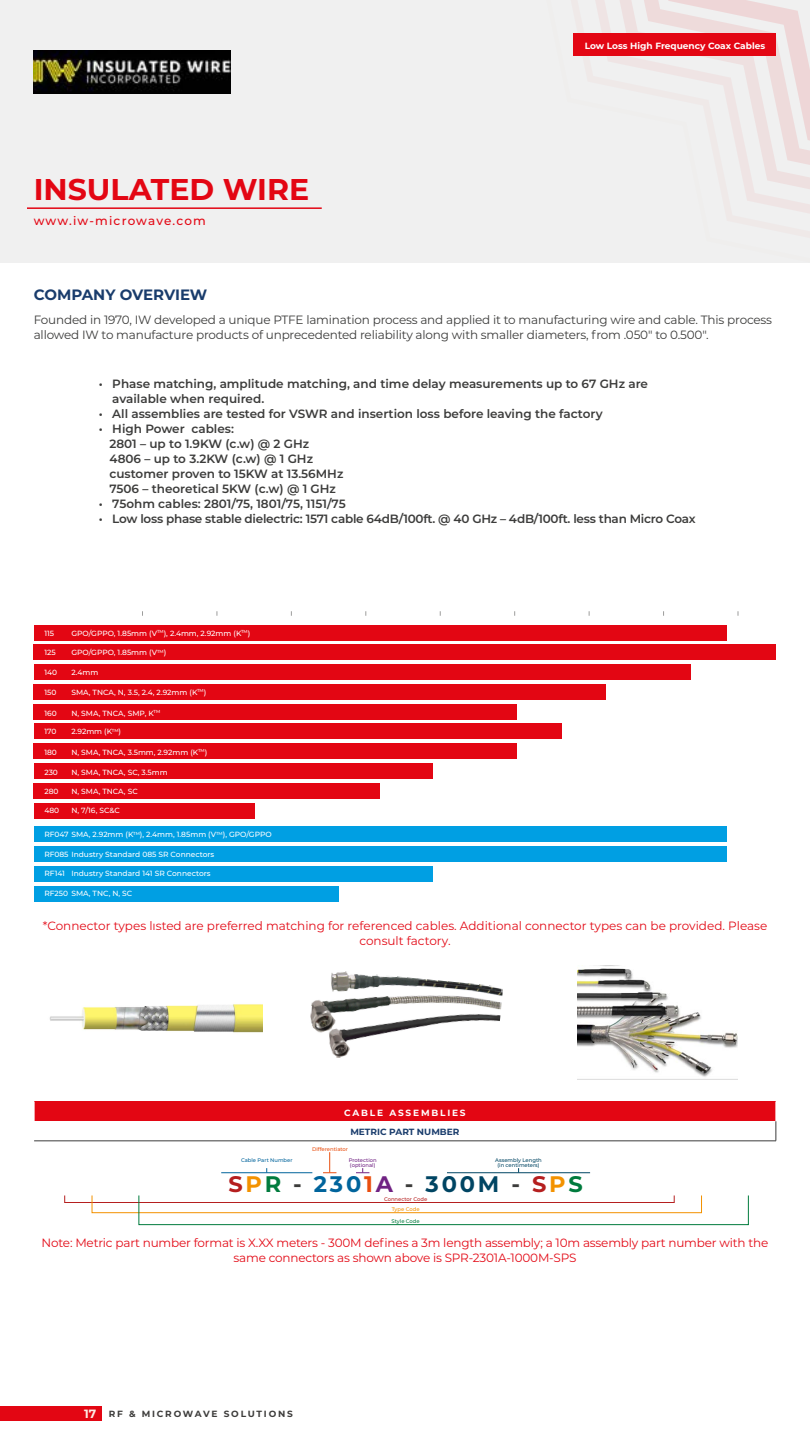
<style>
.page{position:relative;width:810px;height:1440px;background:#fff}
.page>*{position:absolute;margin:0;border:0;box-sizing:border-box;transform-origin:0 0}
.t1{font:700 30px "Montserrat";color:#e30613}
.t2{font:700 22.5px "Montserrat";letter-spacing:.125em;color:#004563}
.t3{font:700 15px "Montserrat";color:#193c6c}
.t4{font:600 12px/15px "Montserrat";color:#3c3c3b}
.t5{font:12px/15px "Montserrat";letter-spacing:-.015em;color:#e30b17;text-align:center}
.t6{font:12px/15px "Montserrat";letter-spacing:-.015em;color:#3c3c3b}
.t7{font:600 12px "Montserrat";letter-spacing:-.02em;color:#3c3c3b}
.t8{font:500 12px "Montserrat";letter-spacing:.09em;color:#e30613}
.t9{font:700 9px "Montserrat";color:#fff}
.t10{font:700 9px "Montserrat";letter-spacing:.2em;color:#3d3c3b}
.t11{font:700 9px "Montserrat";color:#193c6c}
.t12{font:700 9px "Montserrat";letter-spacing:.2em;color:#fff}
.t13{font:500 7.5px "Montserrat";color:#fff}
.t14{font:500 5.25px/5.2px "Montserrat";color:#004563;text-align:center}
.t15{font:500 5.25px/5.2px "Montserrat";color:#702283}
.t16{font:500 5.25px "Montserrat";color:#00649c}
.t17{font:500 5.25px "Montserrat";color:#e94e0f}
.t18{font:500 5.25px "Montserrat";color:#b51f1f}
.t19{font:500 5.25px "Montserrat";color:#007b3d}
.t20{font:500 5.25px "Montserrat";color:#f39200}
.s1{color:#b51f1f}
.s2{color:#f39200}
.s3{color:#007b3d}
.s4{color:#3c3c3b}
.s5{color:#00649c}
.s6{color:#e94e0f}
.s7{color:#702283}
.s8{font-size:12px;color:#fdece5}
</style>
<div class="page">
<div style="left:0;top:1406px;width:101px;height:14px;background:#e30613"></div>
<div style="left:0;top:0;width:810px;height:263px;background:#f0f0f0"></div>
<img style="left:34px;top:51px;width:197px;height:43px">
<hr style="left:27px;top:207px;width:295px;height:2px;background:#e30613">
<svg style="left:583px;top:0;width:227px;height:213px"></svg>
<svg style="left:603px;top:0;width:207px;height:205px"></svg>
<div style="left:34px;top:625px;width:693px;height:16px;background:#e30613"></div>
<div style="left:34px;top:826px;width:693px;height:16px;background:#009fe3"></div>
<div style="left:34px;top:846px;width:693px;height:16px;background:#009fe3"></div>
<div style="left:34px;top:645px;width:742px;height:15px;background:#e30613"></div>
<div style="left:34px;top:664px;width:656px;height:16px;background:#e30613"></div>
<div style="left:34px;top:684px;width:572px;height:16px;background:#e30613"></div>
<div style="left:34px;top:704px;width:483px;height:16px;background:#e30613"></div>
<div style="left:34px;top:743px;width:483px;height:16px;background:#e30613"></div>
<div style="left:34px;top:763px;width:399px;height:16px;background:#e30613"></div>
<div style="left:34px;top:866px;width:399px;height:16px;background:#009fe3"></div>
<div style="left:34px;top:886px;width:305px;height:16px;background:#009fe3"></div>
<div style="left:34px;top:783px;width:346px;height:16px;background:#e30613"></div>
<div style="left:34px;top:803px;width:220px;height:15px;background:#e30613"></div>
<div style="left:34px;top:724px;width:528px;height:15px;background:#e30613"></div>
<img style="left:49px;top:1004px;width:214px;height:29px">
<img style="left:310px;top:971px;width:193px;height:87px">
<img style="left:577px;top:965px;width:161px;height:112px">
<div style="left:34px;top:1101px;width:742px;height:20px;background:#e30613"></div>
<svg style="left:34px;top:1101px;width:1px;height:20px"></svg>
<svg style="left:776px;top:1121px;width:1px;height:20px"></svg>
<hr style="left:34px;top:1141px;width:742px;height:1px;background:#3c3c3b">
<hr style="left:221px;top:1173px;width:91px;height:1px;background:#00649c">
<hr style="left:447px;top:1173px;width:143px;height:1px;background:#004563">
<svg style="left:323px;top:1152px;width:13px;height:22px"></svg>
<svg style="left:356px;top:1168px;width:13px;height:6px"></svg>
<div style="left:65px;top:1195px;width:609px;height:8px;border:1px solid #b51f1f"></div>
<div style="left:92px;top:1195px;width:610px;height:18px;border:1px solid #f39200"></div>
<div style="left:139px;top:1195px;width:610px;height:30px;border:1px solid #007b3d"></div>
<div style="left:574px;top:34px;width:202px;height:22px;background:#e30613"></div>
<h1 class="t1" style="left:34px;top:168px;width:277px">INSULATED WIRE</h1>
<h3 class="t8" style="left:34px;top:213px;width:174px">www.iw-microwave.com</h3>
<h3 class="t3" style="left:34px;top:283px;width:175px">COMPANY OVERVIEW</h3>
<p class="t9" style="left:585px;top:39px;width:182px">Low Loss High Frequency Coax Cables</p>
<p class="t6" style="left:34px;top:312px;width:740px">Founded in 1970, IW developed a unique PTFE lamination process and applied it to manufacturing wire and cable. This process allowed IW to manufacture products of unprecedented reliability along with smaller diameters, from .050″ to 0.500″.</p>
<h3 class="t4" style="left:112px;top:376px;width:537px;text-indent:-14px">• Phase matching, amplitude matching, and time delay measurements up to 67 GHz are available when required.</h3>
<h3 class="t4" style="left:99px;top:406px;width:505px">• All assemblies are tested for VSWR and insertion loss before leaving the factory</h3>
<h3 class="t4" style="left:109px;top:421px;width:235px;text-indent:-11px">• High Power cables:<br>2801 – up to 1.9KW (c.w) @ 2 GHz<br>4806 – up to 3.2KW (c.w) @ 1 GHz customer proven to 15KW at 13.56MHz<br>7506 – theoretical 5KW (c.w) @ 1 GHz</h3>
<h3 class="t4" style="left:99px;top:496px;width:248px">• 75ohm cables: 2801/75, 1801/75, 1151/75</h3>
<h3 class="t7" style="left:99px;top:510px;width:598px">• Low loss phase stable dielectric: 1571 cable 64dB/100ft. @ 40 GHz – 4dB/100ft. less than Micro Coax</h3>
<p class="t13" style="left:44px;top:628px;width:11px">115</p>
<p class="t13" style="left:71px;top:628px;width:180px">GPO/GPPO, 1.85mm (V<sup>TM</sup>), 2.4mm, 2.92mm (K<sup>TM</sup>)</p>
<p class="t13" style="left:44px;top:647px;width:13px">125</p>
<p class="t13" style="left:71px;top:647px;width:96px">GPO/GPPO, 1.85mm (V<sup>TM</sup>)</p>
<p class="t13" style="left:44px;top:667px;width:14px">140</p>
<p class="t13" style="left:71px;top:667px;width:28px">2.4mm</p>
<p class="t13" style="left:44px;top:687px;width:14px">150</p>
<p class="t13" style="left:71px;top:687px;width:136px">SMA, TNCA, N, 3.5, 2.4, 2.92mm (K<sup>TM</sup>)</p>
<p class="t13" style="left:44px;top:708px;width:14px">160</p>
<p class="t13" style="left:71px;top:708px;width:90px">N, SMA, TNCA, SMP, K<sup>TM</sup></p>
<p class="t13" style="left:44px;top:726px;width:14px">170</p>
<p class="t13" style="left:71px;top:726px;width:51px">2.92mm (K<sup>TM</sup>)</p>
<p class="t13" style="left:44px;top:747px;width:14px">180</p>
<p class="t13" style="left:71px;top:747px;width:137px">N, SMA, TNCA, 3.5mm, 2.92mm (K<sup>TM</sup>)</p>
<p class="t13" style="left:44px;top:767px;width:15px">230</p>
<p class="t13" style="left:71px;top:767px;width:98px">N, SMA, TNCA, SC, 3.5mm</p>
<p class="t13" style="left:44px;top:786px;width:16px">280</p>
<p class="t13" style="left:71px;top:786px;width:68px">N, SMA, TNCA, SC</p>
<p class="t13" style="left:44px;top:805px;width:16px">480</p>
<p class="t13" style="left:71px;top:805px;width:50px">N, 7/16, SC&amp;C</p>
<p class="t13" style="left:44px;top:829px;width:229px">RF047 SMA, 2.92mm (K<sup>TM</sup>), 2.4mm, 1.85mm (V<sup>TM</sup>), GPO/GPPO</p>
<p class="t13" style="left:44px;top:849px;width:172px">RF085 Industry Standard 085 SR Connectors</p>
<p class="t13" style="left:44px;top:868px;width:168px">RF141 Industry Standard 141 SR Connectors</p>
<p class="t13" style="left:44px;top:889px;width:89px">RF250 SMA, TNC, N, SC</p>
<h3 class="t5" style="left:43px;top:918px;width:726px">*Connector types lısted are preferred matching for referenced cables. Additional connector types can be provided. Please consult factory.</h3>
<p class="t12" style="left:344px;top:1106px;width:123px">CABLE ASSEMBLIES</p>
<p class="t11" style="left:350px;top:1126px;width:111px">METRIC PART NUMBER</p>
<p class="t17" style="left:312px;top:1146px;width:37px">Differentiator</p>
<p class="t15" style="left:349px;top:1157px;width:29px">Protection (optional)</p>
<p class="t16" style="left:241px;top:1156px;width:53px">Cable Part Number</p>
<p class="t14" style="left:495px;top:1157px;width:48px">Assembly Length (in centimeters)</p>
<h2 class="t2" style="left:228px;top:1167px;width:356px"><span class="s1">S</span><span class="s2">P</span><span class="s3">R</span> <span class="s4">-</span> <span class="s5">230</span><span class="s6">1</span><span class="s7">A</span> <span class="s4">-</span> 300M <span class="s4">-</span> <span class="s1">S</span><span class="s2">P</span><span class="s3">S</span></h2>
<p class="t18" style="left:384px;top:1195px;width:45px">Connector Code</p>
<p class="t20" style="left:392px;top:1205px;width:29px">Type Code</p>
<p class="t19" style="left:392px;top:1217px;width:30px">Style Code</p>
<h3 class="t5" style="left:42px;top:1235px;width:728px">Note: Metric part number format is X.XX meters - 300M defines a 3m length assembly; a 10m assembly part number with the same connectors as shown above is SPR-2301A-1000M-SPS</h3>
<p class="t10" style="left:84px;top:1407px;width:210px"><span class="s8">17</span> RF &amp; MICROWAVE SOLUTIONS</p>
</div>
